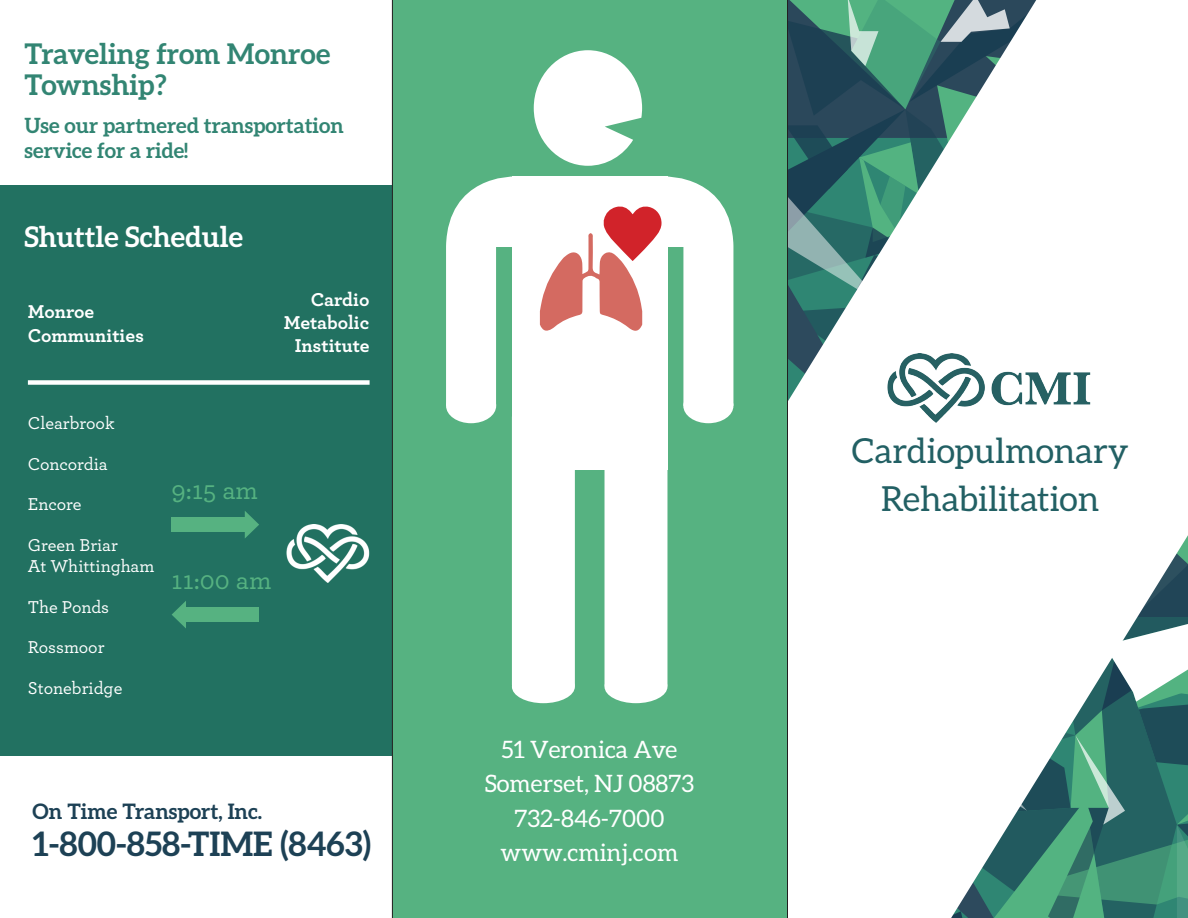
<style>
.page{position:relative;width:1188px;height:918px;background:#fff}
.page>*{position:absolute;margin:0;border:0;box-sizing:border-box;transform-origin:0 0}
.t1{font:34.5px "Aleo";color:#226064}
.t2{font:700 33.75px "Aleo";color:#1d4155}
.t3{font:700 28.5px/31.5px "Aleo";color:#328573}
.t4{font:700 28.5px "Aleo";color:#fff}
.t5{font:500 27px "Archer";color:#56b281}
.t6{font:24px "Aleo";color:#fff}
.t7{font:700 21.3px "Aleo";color:#1d4155}
.t8{font:700 21px/25.2px "Aleo";color:#328573}
.t9{font:700 19.5px "Archer";color:#fff}
.t10{font:500 18px "Archer";color:#fff}
</style>
<div class="page">
<div style="left:0;top:185px;width:392px;height:571px;background:#227161"></div>
<svg style="left:788px;top:0;width:400px;height:918px"></svg>
<img style="left:877px;top:354px;width:230px;height:68px">
<div style="left:392px;top:0;width:395px;height:918px;background:#56b281"></div>
<svg style="left:534px;top:50px;width:108px;height:116px"></svg>
<div style="left:512px;top:177px;width:155px;height:293px;background:#fff"></div>
<div style="left:605px;top:408px;width:62px;height:285px;background:#fff;border-radius:9px"></div>
<div style="left:512px;top:408px;width:63px;height:285px;background:#fff;border-radius:9px"></div>
<div style="left:512px;top:670px;width:63px;height:33px;background:#fff;border-radius:50%"></div>
<div style="left:605px;top:670px;width:62px;height:33px;background:#fff;border-radius:50%"></div>
<div style="left:683px;top:388px;width:50px;height:35px;background:#fff;border-radius:50%"></div>
<svg style="left:446px;top:176px;width:67px;height:230px"></svg>
<div style="left:446px;top:388px;width:50px;height:35px;background:#fff;border-radius:50%"></div>
<svg style="left:540px;top:176px;width:193px;height:230px"></svg>
<div style="left:172px;top:518px;width:77px;height:14px;background:#56b281"></div>
<svg style="left:245px;top:511px;width:14px;height:27px"></svg>
<div style="left:182px;top:608px;width:77px;height:14px;background:#56b281"></div>
<svg style="left:172px;top:601px;width:14px;height:27px"></svg>
<img style="left:286px;top:524px;width:84px;height:59px">
<div style="left:28px;top:380px;width:342px;height:5px;background:#fff"></div>
<hr style="left:392px;top:0;width:1px;height:918px;background:#231f20">
<hr style="left:787px;top:0;width:1px;height:918px;background:#231f20">
<p class="t3" style="left:24px;top:37px;width:307px">Traveling from Monroe<br>Township?</p>
<p class="t8" style="left:24px;top:113px;width:321px">Use our partnered transportation service for a ride!</p>
<p class="t4" style="left:24px;top:220px;width:220px">Shuttle Schedule</p>
<p class="t9" style="left:28px;top:297px;width:68px">Monroe</p>
<p class="t9" style="left:28px;top:320px;width:118px">Communities</p>
<p class="t9" style="left:311px;top:284px;width:60px">Cardio</p>
<p class="t9" style="left:284px;top:307px;width:87px">Metabolic</p>
<p class="t9" style="left:295px;top:330px;width:76px">Institute</p>
<p class="t10" style="left:28px;top:410px;width:88px">Clearbrook</p>
<p class="t10" style="left:28px;top:451px;width:81px">Concordia</p>
<p class="t10" style="left:28px;top:491px;width:55px">Encore</p>
<p class="t10" style="left:28px;top:532px;width:92px">Green Briar</p>
<p class="t10" style="left:28px;top:553px;width:128px">At Whittingham</p>
<p class="t10" style="left:28px;top:594px;width:83px">The Ponds</p>
<p class="t10" style="left:28px;top:634px;width:78px">Rossmoor</p>
<p class="t10" style="left:28px;top:675px;width:96px">Stonebridge</p>
<p class="t5" style="left:172px;top:470px;width:88px">9:15 am</p>
<p class="t5" style="left:172px;top:560px;width:101px">11:00 am</p>
<p class="t7" style="left:33px;top:799px;width:231px">On Time Transport, Inc.</p>
<p class="t2" style="left:33px;top:825px;width:340px">1-800-858-TIME (8463)</p>
<p class="t6" style="left:502px;top:736px;width:177px">51 Veronica Ave</p>
<p class="t6" style="left:485px;top:770px;width:211px">Somerset, NJ 08873</p>
<p class="t6" style="left:514px;top:805px;width:152px">732-846-7000</p>
<p class="t6" style="left:501px;top:839px;width:179px">www.cminj.com</p>
<p class="t1" style="left:852px;top:431px;width:278px">Cardiopulmonary</p>
<p class="t1" style="left:881px;top:479px;width:220px">Rehabilitation</p>
</div>
